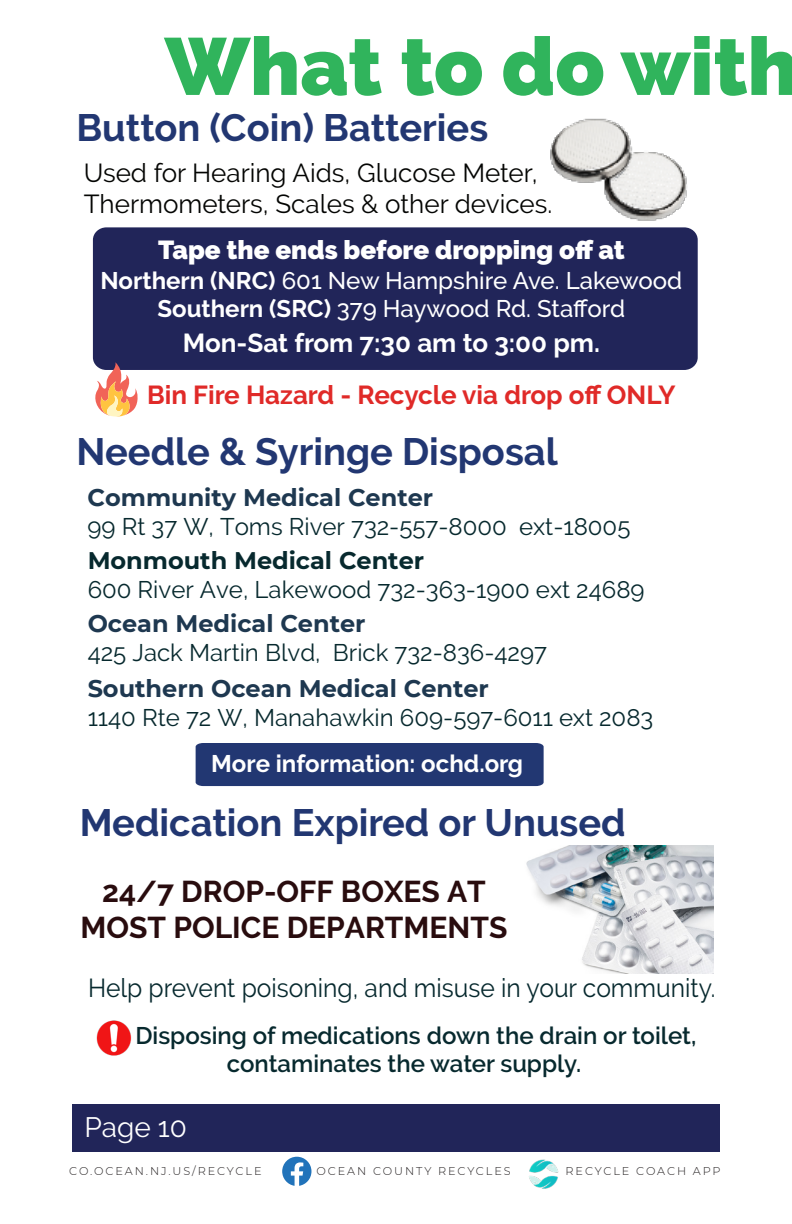
<style>
.page{position:relative;width:792px;height:1224px;background:#fff}
.page>*{position:absolute;margin:0;border:0;box-sizing:border-box;transform-origin:0 0}
.t1{font:900 80.6px "Raleway";color:#30b45c}
.t2{font:700 38px "Raleway";color:#223772}
.t3{font:700 30px "Raleway";color:#290c0e}
.t4{font:28px "Raleway";color:#fff}
.t5{font:26px/31.2px "Raleway";color:#040503}
.t6{font:26px "Raleway";color:#07292e;scale:.95 1}
.t7{font:700 26px "Raleway";color:#e02a28}
.t8{font:900 26px "Raleway";color:#fff}
.t9{font:700 26px "Raleway";color:#fff}
.t10{font:24px "Raleway";color:#07292e}
.t11{font:500 24px "Raleway";color:#fff}
.t12{font:600 24px/28.8px "Raleway";color:#07292e}
.t13{font:700 24px "Montserrat";color:#1e3850}
.t14{font:700 24px "Raleway";color:#fff}
.t15{font:700 24px "Montserrat";color:#07292e}
.Contact_Information{font:300 11.2px "Montserrat";letter-spacing:.17em;color:#231f20}
.s1{font-weight:700}
</style>
<div class="page">
<div style="left:72px;top:1104px;width:648px;height:48px;background:#212559"></div>
<div style="left:196px;top:743px;width:348px;height:43px;background:#223772"></div>
<div style="left:93px;top:227px;width:605px;height:143px;background:#212559;border-radius:13px"></div>
<svg style="left:94px;top:362px;width:44px;height:55px"></svg>
<img style="left:96px;top:1020px;width:36px;height:36px">
<img style="left:526px;top:846px;width:188px;height:127px">
<img style="left:509px;top:118px;width:189px;height:127px">
<img style="left:529px;top:1159px;width:30px;height:30px">
<svg style="left:282px;top:1157px;width:29px;height:29px"></svg>
<p class="t1" style="left:165px;top:20px;width:634px">What to do with</p>
<p class="t2" style="left:76px;top:106px;width:413px">Button (Coin) Batteries</p>
<p class="t5" style="left:84px;top:157px;width:470px">Used for Hearing Aids, Glucose Meter,<br>Thermometers, Scales &amp; other devices.</p>
<p class="t8" style="left:158px;top:235px;width:468px">Tape the ends before dropping off at</p>
<p class="t11" style="left:101px;top:267px;width:583px"><span class="s1">Northern (NRC)</span> 601 New Hampshire Ave. Lakewood</p>
<p class="t11" style="left:157px;top:295px;width:469px"><span class="s1">Southern (SRC)</span> 379 Haywood Rd. Stafford</p>
<p class="t9" style="left:183px;top:328px;width:419px">Mon-Sat from 7:30 am to 3:00 pm.</p>
<p class="t7" style="left:147px;top:380px;width:530px">Bin Fire Hazard - Recycle via drop off ONLY</p>
<p class="t2" style="left:76px;top:430px;width:483px">Needle &amp; Syringe Disposal</p>
<p class="t13" style="left:88px;top:480px;width:347px">Community Medical Center</p>
<p class="t10" style="left:88px;top:513px;width:544px">99 Rt 37 W, Toms River 732-557-8000 ext-18005</p>
<p class="t15" style="left:88px;top:543px;width:338px">Monmouth Medical Center</p>
<p class="t10" style="left:88px;top:576px;width:558px">600 River Ave, Lakewood 732-363-1900 ext 24689</p>
<p class="t13" style="left:88px;top:606px;width:279px">Ocean Medical Center</p>
<p class="t10" style="left:88px;top:639px;width:461px">425 Jack Martin Blvd, Brick 732-836-4297</p>
<p class="t13" style="left:88px;top:672px;width:403px">Southern Ocean Medical Center</p>
<p class="t10" style="left:88px;top:704px;width:567px">1140 Rte 72 W, Manahawkin 609-597-6011 ext 2083</p>
<p class="t14" style="left:211px;top:749px;width:313px">More information: ochd.org</p>
<p class="t2" style="left:80px;top:801px;width:547px">Medication Expired or Unused</p>
<p class="t3" style="left:102px;top:874px;width:385px">24/7 DROP-OFF BOXES AT</p>
<p class="t3" style="left:81px;top:910px;width:428px">MOST POLICE DEPARTMENTS</p>
<p class="t6" style="left:88px;top:973px;width:662px">Help prevent poisoning, and misuse in your community.</p>
<p class="t12" style="left:227px;top:1021px;width:471px;text-indent:-91px">Disposing of medications down the drain or toilet, contaminates the water supply.</p>
<p class="t4" style="left:85px;top:1111px;width:104px">Page 10</p>
<p class="Contact_Information" style="left:69px;top:1163px;width:194px">CO.OCEAN.NJ.US/RECYCLE</p>
<p class="Contact_Information" style="left:316px;top:1163px;width:196px">OCEAN COUNTY RECYCLES</p>
<p class="Contact_Information" style="left:566px;top:1163px;width:157px">RECYCLE COACH APP</p>
</div>
